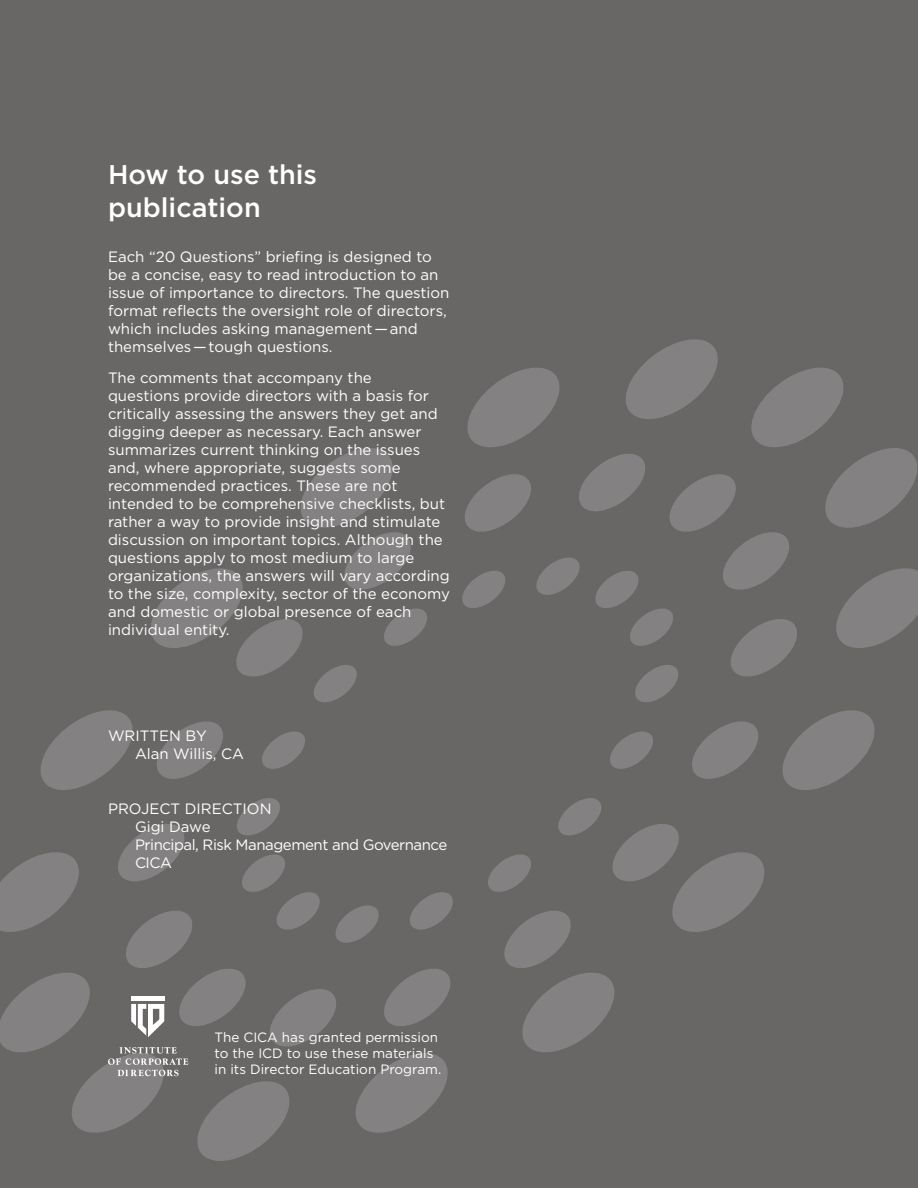
<style>
.page{position:relative;width:918px;height:1188px;background:#696666}
.page>*{position:absolute;margin:0;border:0;box-sizing:border-box;transform-origin:0 0}
.t1{font:500 27px/32.4px "Gotham";color:#fff}
.t2{font:15px/18px "Gotham";color:#fff}
.t3{font:13.5px/16.2px "Gotham";color:#fff}
</style>
<div class="page">
<svg style="left:157px;top:721px;width:66px;height:58px"></svg>
<svg style="left:262px;top:731px;width:43px;height:38px"></svg>
<svg style="left:40px;top:710px;width:93px;height:80px"></svg>
<svg style="left:151px;top:448px;width:276px;height:254px"></svg>
<svg style="left:488px;top:798px;width:276px;height:254px"></svg>
<svg style="left:462px;top:339px;width:456px;height:451px"></svg>
<svg style="left:0;top:798px;width:453px;height:363px"></svg>
<h1 class="t1" style="left:108px;top:158px;width:211px">How to use this publication</h1>
<p class="t2" style="left:108px;top:247px;width:343px">Each “20 Questions” briefing is designed to be a concise, easy to read introduction to an issue of importance to directors. The question format reflects the oversight role of directors, which includes asking management—and themselves—tough questions.</p>
<p class="t2" style="left:108px;top:369px;width:343px">The comments that accompany the<br>questions provide directors with a basis for critically assessing the answers they get and digging deeper as necessary. Each answer summarizes current thinking on the issues and, where appropriate, suggests some recommended practices. These are not intended to be comprehensive checklists, but rather a way to provide insight and stimulate discussion on important topics. Although the questions apply to most medium to large organizations, the answers will vary according to the size, complexity, sector of the economy and domestic or global presence of each individual entity.</p>
<p class="t2" style="left:135px;top:727px;width:109px;text-indent:-27px">Written by<br>Alan Willis, CA</p>
<p class="t2" style="left:135px;top:799px;width:314px;text-indent:-27px">Project direction<br>Gigi Dawe<br>Principal, Risk Management and Governance<br>CICA</p>
<p class="t3" style="left:214px;top:1029px;width:228px">The CI CA has granted permission to the I CD to use these materials in its Director Education Program.</p>
</div>
